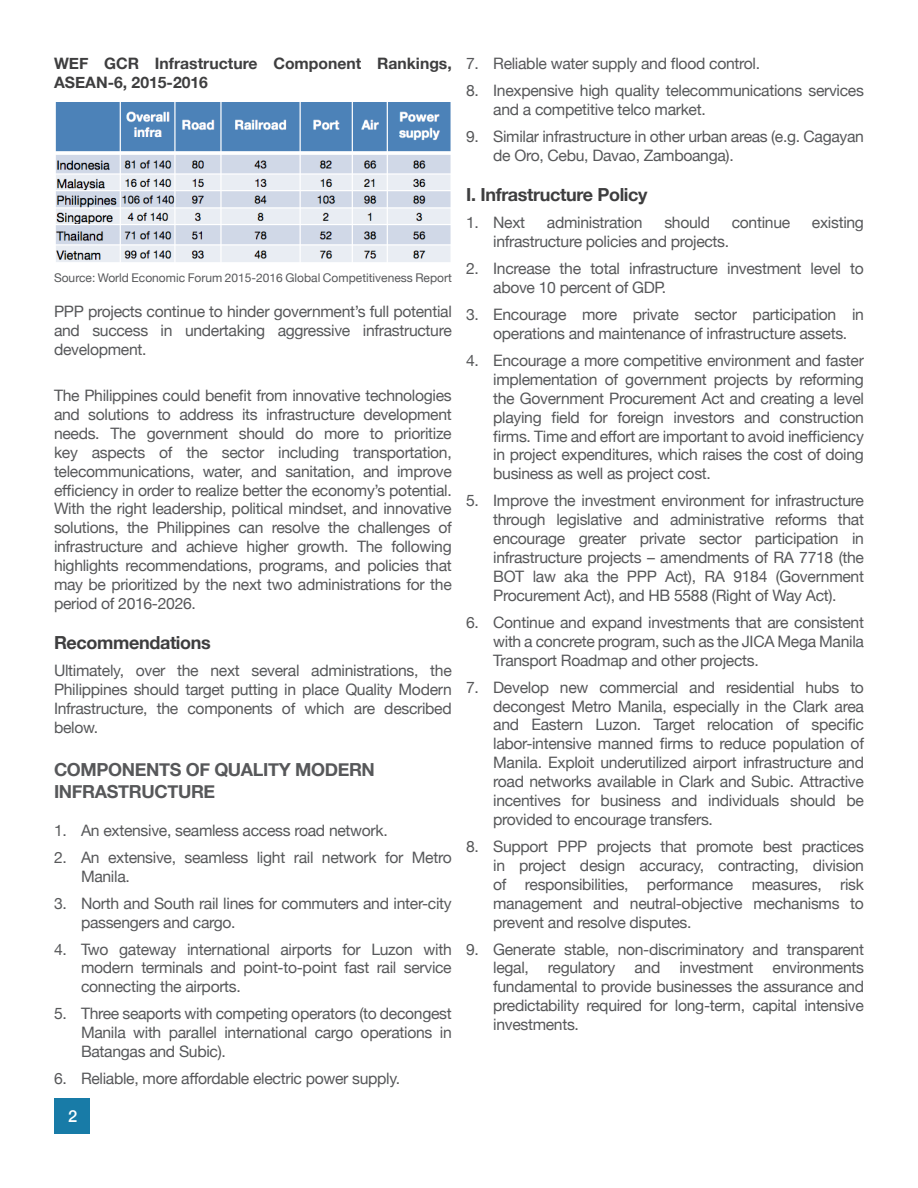
<style>
.page{position:relative;width:918px;height:1188px;background:#fff}
.page>*{position:absolute;margin:0;border:0;box-sizing:border-box;transform-origin:0 0}
.t1{font:700 18px/21.6px "Helvetica Neue";letter-spacing:-.02em;color:#57585a}
.t2{font:700 18px "Helvetica Neue";letter-spacing:-.02em;color:#3e3e3f}
.t3{font:500 16.5px "Helvetica Neue";color:#fff}
.t4{font:15.75px/18.9px "Helvetica Neue";letter-spacing:-.02em;color:#57585a;text-align:justify}
.t5{font:700 15.75px/18.9px "Helvetica Neue";color:#3e3e3f}
.t6{font:12px "Helvetica Neue";color:#57585a}
</style>
<div class="page">
<img style="left:55px;top:102px;width:396px;height:160px">
<div style="left:54px;top:1098px;width:36px;height:36px;background:#187ba7"></div>
<p class="t5" style="left:54px;top:54px;width:399px">WEF GCR Infrastructure Component Rankings,<br>ASEAN-6, 2015-2016</p>
<p class="t4" style="left:466px;top:54px;width:295px">7. Reliable water supply and flood control.</p>
<p class="t4" style="left:493px;top:81px;width:372px;text-indent:-27px">8. Inexpensive high quality telecommunications services and a competitive telco market.</p>
<p class="t4" style="left:493px;top:127px;width:372px;text-indent:-27px">9. Similar infrastructure in other urban areas (e.g. Cagayan de Oro, Cebu, Davao, Zamboanga).</p>
<p class="t2" style="left:466px;top:184px;width:183px">I. Infrastructure Policy</p>
<p class="t4" style="left:466px;top:213px;width:61px">1. Next</p>
<p class="t4" style="left:547px;top:213px;width:97px">administration</p>
<p class="t4" style="left:664px;top:213px;width:47px">should</p>
<p class="t4" style="left:732px;top:213px;width:60px">continue</p>
<p class="t4" style="left:812px;top:213px;width:54px">existing</p>
<p class="t4" style="left:493px;top:232px;width:238px">infrastructure policies and projects.</p>
<p class="t4" style="left:493px;top:259px;width:372px;text-indent:-27px">2. Increase the total infrastructure investment level to above 10 percent of GDP.</p>
<p class="t4" style="left:493px;top:305px;width:372px;text-indent:-27px">3. Encourage more private sector participation in operations and maintenance of infrastructure assets.</p>
<p class="t4" style="left:493px;top:351px;width:372px;text-indent:-27px">4. Encourage a more competitive environment and faster implementation of government projects by reforming the Government Procurement Act and creating a level playing field for foreign investors and construction firms. Time and effort are important to avoid inefficiency in project expenditures, which raises the cost of doing business as well as project cost.</p>
<p class="t4" style="left:493px;top:491px;width:372px;text-indent:-27px">5. Improve the investment environment for infrastructure through legislative and administrative reforms that encourage greater private sector participation in infrastructure projects – amendments of RA 7718 (the BOT law aka the PPP Act), RA 9184 (Government Procurement Act), and HB 5588 (Right of Way Act).</p>
<p class="t4" style="left:493px;top:613px;width:372px;text-indent:-27px">6. Continue and expand investments that are consistent with a concrete program, such as the JICA Mega Manila Transport Roadmap and other projects.</p>
<p class="t4" style="left:493px;top:677px;width:372px;text-indent:-27px">7. Develop new commercial and residential hubs to decongest Metro Manila, especially in the Clark area and Eastern Luzon. Target relocation of specific labor-intensive manned firms to reduce population of Manila. Exploit underutilized airport infrastructure and road networks available in Clark and Subic. Attractive incentives for business and individuals should be provided to encourage transfers.</p>
<p class="t4" style="left:493px;top:837px;width:372px;text-indent:-27px">8. Support PPP projects that promote best practices in project design accuracy, contracting, division of responsibilities, performance measures, risk management and neutral-objective mechanisms to prevent and resolve disputes.</p>
<p class="t4" style="left:493px;top:939px;width:372px;text-indent:-27px">9. Generate stable, non-discriminatory and transparent legal, regulatory and investment environments fundamental to provide businesses the assurance and predictability required for long-term, capital intensive investments.</p>
<p class="t6" style="left:54px;top:271px;width:399px">Source: World Economic Forum 2015-2016 Global Competitiveness Report</p>
<p class="t4" style="left:54px;top:302px;width:399px">PPP projects continue to hinder government’s full potential and success in undertaking aggressive infrastructure development.</p>
<p class="t4" style="left:54px;top:386px;width:399px">The Philippines could benefit from innovative technologies and solutions to address its infrastructure development needs. The government should do more to prioritize key aspects of the sector including transportation, telecommunications, water, and sanitation, and improve efficiency in order to realize better the economy’s potential.<br>With the right leadership, political mindset, and innovative solutions, the Philippines can resolve the challenges of infrastructure and achieve higher growth. The following highlights recommendations, programs, and policies that may be prioritized by the next two administrations for the period of 2016-2026.</p>
<p class="t2" style="left:54px;top:632px;width:158px">Recommendations</p>
<p class="t4" style="left:54px;top:661px;width:399px">Ultimately, over the next several administrations, the Philippines should target putting in place Quality Modern Infrastructure, the components of which are described below.</p>
<p class="t1" style="left:54px;top:759px;width:322px">COMPONENTS OF QUALITY MODERN<br>INFRASTRUCTURE</p>
<p class="t4" style="left:54px;top:821px;width:335px">1. An extensive, seamless access road network.</p>
<p class="t4" style="left:81px;top:848px;width:372px;text-indent:-27px">2. An extensive, seamless light rail network for Metro<br>Manila.</p>
<p class="t4" style="left:81px;top:893px;width:372px;text-indent:-27px">3. North and South rail lines for commuters and inter-city passengers and cargo.</p>
<p class="t4" style="left:81px;top:939px;width:372px;text-indent:-27px">4. Two gateway international airports for Luzon with modern terminals and point-to-point fast rail service connecting the airports.</p>
<p class="t4" style="left:81px;top:1004px;width:372px;text-indent:-27px">5. Three seaports with competing operators (to decongest Manila with parallel international cargo operations in Batangas and Subic).</p>
<p class="t4" style="left:54px;top:1069px;width:348px">6. Reliable, more affordable electric power supply.</p>
<p class="t3" style="left:68px;top:1106px;width:11px">2</p>
</div>
